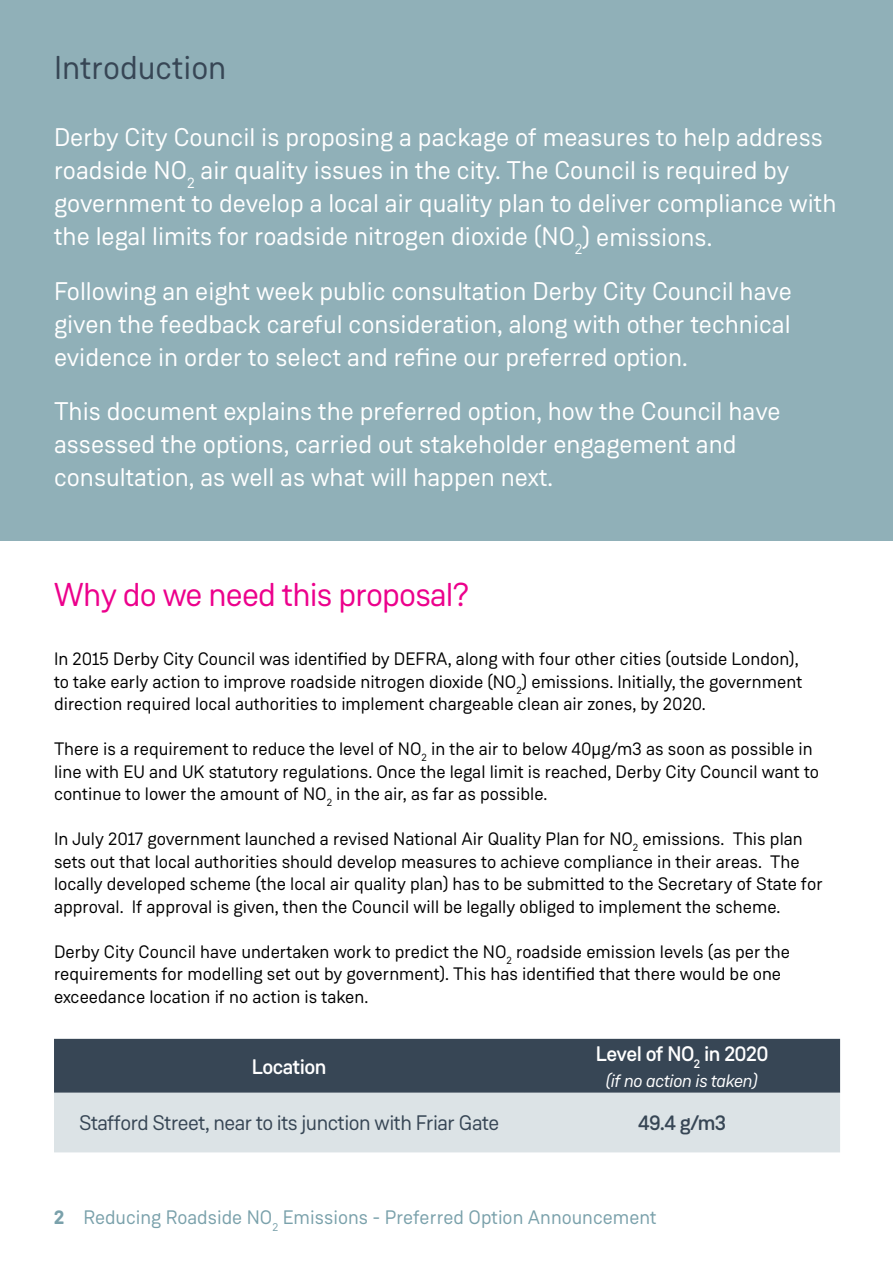
<style>
.page{position:relative;width:893px;height:1263px;background:#fff}
.page>*{position:absolute;margin:0;border:0;box-sizing:border-box;transform-origin:0 0}
.t1{font:33px "Weissenhof Grotesk";letter-spacing:-.025em;color:#ec008c}
.t2{font:33px "Weissenhof Grotesk";color:#374655}
.t3{font:25.5px/33px "Weissenhof Grotesk";color:#fff}
.t4{font:21px "Weissenhof Grotesk";letter-spacing:-.025em;color:#374655}
.t5{font:500 21px "Weissenhof Grotesk";letter-spacing:-.025em;color:#fff}
.t6{font:500 21px "Weissenhof Grotesk";color:#374655}
.t7{font:19.5px "Weissenhof Grotesk";color:#7aa1ab}
.t8{font:18px/22.5px "Weissenhof Grotesk";color:#000}
.t9{font:italic 18px "Weissenhof Grotesk";letter-spacing:-.025em;color:#fff}
.s1{font-weight:700}
</style>
<div class="page">
<div style="left:0;top:0;width:893px;height:541px;background:#90b0b8"></div>
<div style="left:54px;top:1039px;width:786px;height:54px;background:#374655"></div>
<div style="left:54px;top:1093px;width:786px;height:59px;background:#dce3e6"></div>
<h1 class="t2" style="left:54px;top:47px;width:174px">Introduction</h1>
<p class="t3" style="left:54px;top:121px;width:784px">Derby City Council is proposing a package of measures to help address roadside NO<sub>2</sub> air quality issues in the city. The Council is required by government to develop a local air quality plan to deliver compliance with the legal limits for roadside nitrogen dioxide (NO<sub>2</sub>) emissions.</p>
<h2 class="t3" style="left:54px;top:274px;width:739px;text-align:justify">Following an eight week public consultation Derby City Council have given the feedback careful consideration, along with other technical evidence in order to select and refine our preferred option.</h2>
<h2 class="t3" style="left:54px;top:394px;width:728px">This document explains the preferred option, how the Council have assessed the options, carried out stakeholder engagement and consultation, as well as what will happen next.</h2>
<h1 class="t1" style="left:54px;top:575px;width:417px">Why do we need this proposal?</h1>
<p class="t8" style="left:54px;top:648px;width:750px">In 2015 Derby City Council was identified by DEFRA, along with four other cities (outside London), to take early action to improve roadside nitrogen dioxide (NO<sub>2</sub>) emissions. Initially, the government direction required local authorities to implement chargeable clean air zones, by 2020.</p>
<p class="t8" style="left:54px;top:738px;width:767px">There is a requirement to reduce the level of NO<sub>2</sub> in the air to below 40µg/m3 as soon as possible in line with EU and UK statutory regulations. Once the legal limit is reached, Derby City Council want to continue to lower the amount of NO<sub>2</sub> in the air, as far as possible.</p>
<p class="t8" style="left:54px;top:828px;width:770px">In July 2017 government launched a revised National Air Quality Plan for NO<sub>2</sub> emissions. This plan sets out that local authorities should develop measures to achieve compliance in their areas. The locally developed scheme (the local air quality plan) has to be submitted to the Secretary of State for approval. If approval is given, then the Council will be legally obliged to implement the scheme.</p>
<p class="t8" style="left:54px;top:940px;width:737px">Derby City Council have undertaken work to predict the NO<sub>2</sub> roadside emission levels (as per the requirements for modelling set out by government). This has identified that there would be one exceedance location if no action is taken.</p>
<p class="t5" style="left:252px;top:1053px;width:76px">Location</p>
<p class="t5" style="left:596px;top:1040px;width:174px">Level of NO<sub>2</sub> in 2020</p>
<p class="t9" style="left:606px;top:1070px;width:153px">(if no action is taken)</p>
<p class="t4" style="left:79px;top:1110px;width:422px">Stafford Street, near to its junction with Friar Gate</p>
<p class="t6" style="left:638px;top:1110px;width:89px">49.4 g/m3</p>
<p class="t7" style="left:54px;top:1206px;width:604px"><span class="s1">2</span> Reducing Roadside NO<sub>2</sub> Emissions - Preferred Option Announcement</p>
</div>
